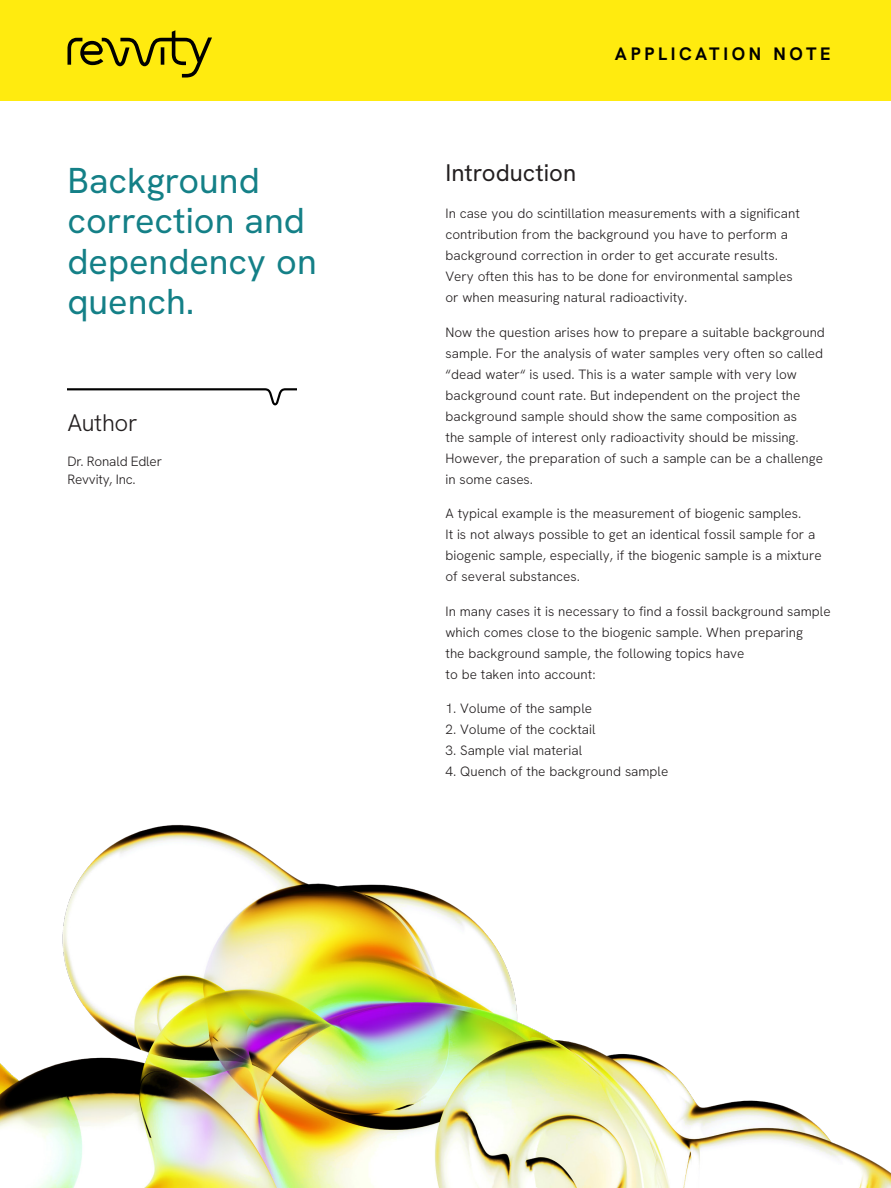
<style>
.page{position:relative;width:891px;height:1188px;background:#fff}
.page>*{position:absolute;margin:0;border:0;box-sizing:border-box;transform-origin:0 0}
.Intro_Head{font:36px/40.5px "Hanken Grotesk";color:#148087}
.Intro_Subhead{font:24px "Hanken Grotesk";color:#231f20}
.Key_Author_HD{font:300 24px "Hanken Grotesk";letter-spacing:-.015em;color:#231f20}
.Intro_Head-2{font:18px "Hanken Grotesk";letter-spacing:.2em;color:#000}
.Key_Discription{font:300 13.5px/21px "Hanken Grotesk";color:#231f20}
</style>
<div class="page">
<div style="left:0;top:0;width:891px;height:101px;background:#ffeb0f"></div>
<svg style="left:68px;top:30px;width:144px;height:48px"></svg>
<img style="left:0;top:824px;width:891px;height:364px">
<svg style="left:68px;top:388px;width:229px;height:17px"></svg>
<p class="Intro_Head" style="left:68px;top:159px;width:251px">Background correction and dependency on quench.</p>
<p class="Key_Author_HD" style="left:68px;top:408px;width:72px">Author</p>
<p class="Key_Discription" style="left:68px;top:450px;width:96px">Dr. Ronald Edler</p>
<p class="Key_Discription" style="left:68px;top:468px;width:70px">Revvity, Inc.</p>
<p class="Intro_Head-2" style="left:615px;top:43px;width:217px">APPLICATION NOTE</p>
<p class="Intro_Subhead" style="left:446px;top:157px;width:132px">Introduction</p>
<p class="Key_Discription" style="left:446px;top:203px;width:356px">In case you do scintillation measurements with a significant contribution from the background you have to perform a background correction in order to get accurate results.<br>Very often this has to be done for environmental samples or when measuring natural radioactivity.</p>
<p class="Key_Discription" style="left:446px;top:321px;width:381px">Now the question arises how to prepare a suitable background sample. For the analysis of water samples very often so called “dead water“ is used. This is a water sample with very low background count rate. But independent on the project the background sample should show the same composition as<br>the sample of interest only radioactivity should be missing.<br>However, the preparation of such a sample can be a challenge in some cases.</p>
<p class="Key_Discription" style="left:446px;top:503px;width:378px">A typical example is the measurement of biogenic samples.<br>It is not always possible to get an identical fossil sample for a biogenic sample, especially, if the biogenic sample is a mixture of several substances.</p>
<p class="Key_Discription" style="left:446px;top:600px;width:387px">In many cases it is necessary to find a fossil background sample which comes close to the biogenic sample. When preparing<br>the background sample, the following topics have<br>to be taken into account:</p>
<p class="Key_Discription" style="left:446px;top:698px;width:148px">1. Volume of the sample</p>
<p class="Key_Discription" style="left:446px;top:719px;width:152px">2. Volume of the cocktail</p>
<p class="Key_Discription" style="left:446px;top:740px;width:138px">3. Sample vial material</p>
<p class="Key_Discription" style="left:446px;top:761px;width:224px">4. Quench of the background sample</p>
</div>
